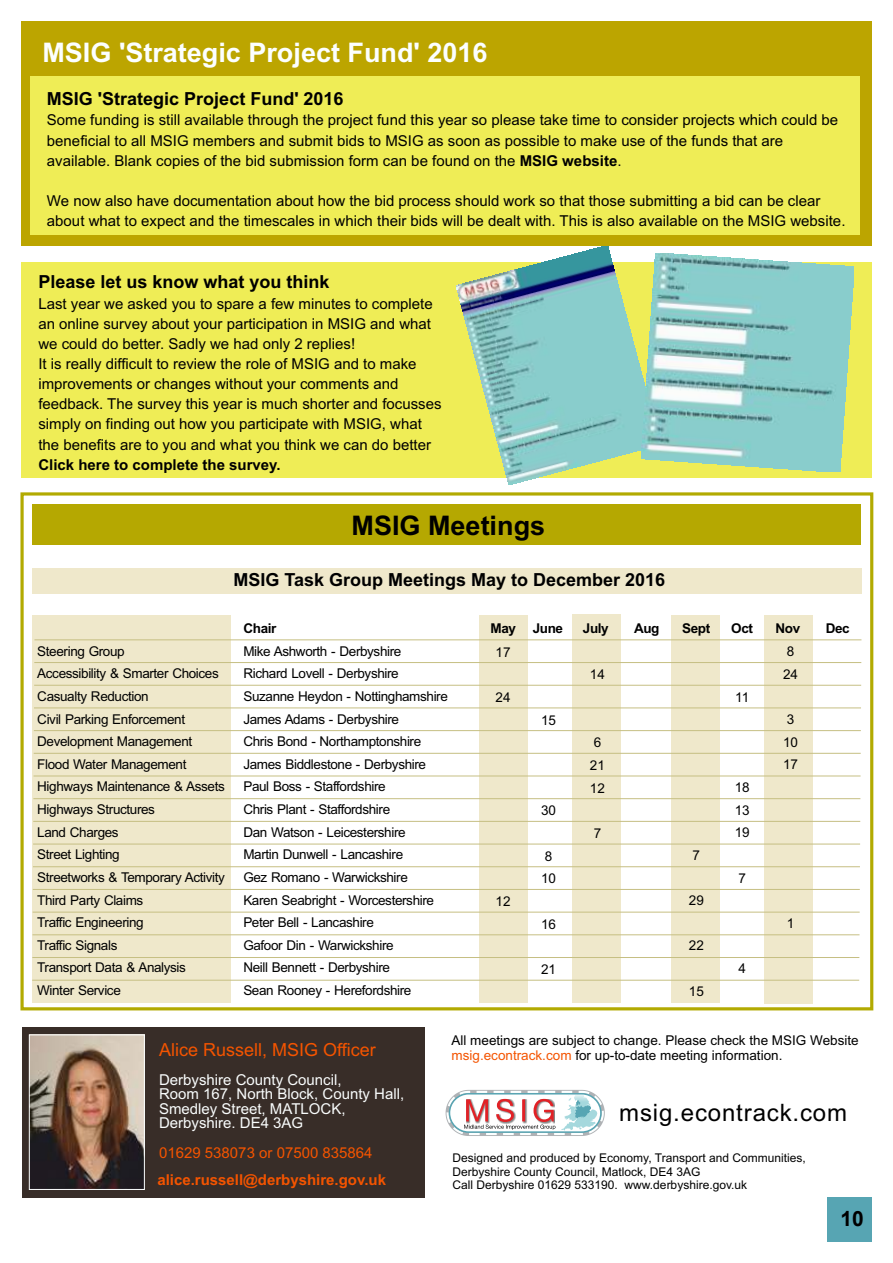
<style>
.page{position:relative;width:893px;height:1263px;background:#fff}
.page>*{position:absolute;margin:0;border:0;box-sizing:border-box;transform-origin:0 0}
.t1{font:700 27px "Arial";color:#fcffff}
.t2{font:700 27px "Arial";color:#000}
.t3{font:24px "Arial";letter-spacing:.035em;color:#000}
.t4{font:700 21px "Arial";color:#000}
.t5{font:700 18px "Arial";color:#000}
.t6{font:18px "Arial";color:#f45400}
.t7{font:15px/20.1px "Arial";color:#000}
.t8{font:15px/14.4px "Arial";color:#f9fcfc}
.t9{font:700 15px "Arial";color:#f45400}
.t10{font:700 15px "Arial";color:#000}
.t11{font:15px "Arial";color:#f45400}
.t12{font:13.5px/22.6px "Arial";letter-spacing:-.03em;color:#000}
.t13{font:13.5px/15.1px "Arial";color:#000}
.t14{font:700 13.5px "Arial";letter-spacing:-.03em;color:#000}
.t15{font:12px/13.4px "Arial";color:#000}
.s1{font-weight:700}
.s2{color:#f45400}
</style>
<div class="page">
<div style="left:32px;top:615px;width:198px;height:388px;background:#efe8cb"></div>
<div style="left:828px;top:1197px;width:44px;height:44px;background:#57a5b3"></div>
<div style="left:22px;top:1027px;width:402px;height:170px;background:#382d28"></div>
<div style="left:32px;top:568px;width:829px;height:25px;background:#efe8cb"></div>
<div style="left:20px;top:492px;width:853px;height:518px;border:3px solid #b2aa01"></div>
<div style="left:22px;top:21px;width:850px;height:225px;background:#bca500"></div>
<div style="left:32px;top:504px;width:828px;height:41px;background:#b5a801"></div>
<svg style="left:445px;top:1090px;width:160px;height:46px"></svg>
<div style="left:449px;top:1093px;width:153px;height:40px;border:2px solid #57a5b3;border-radius:19px"></div>
<div style="left:31px;top:77px;width:829px;height:158px;background:#efed56"></div>
<div style="left:672px;top:615px;width:48px;height:387px;background:#efe8cb"></div>
<div style="left:572px;top:615px;width:48px;height:388px;background:#efe8cb"></div>
<div style="left:765px;top:615px;width:48px;height:389px;background:#efe8cb"></div>
<div style="left:479px;top:615px;width:48px;height:388px;background:#efe8cb"></div>
<div style="left:21px;top:262px;width:851px;height:216px;background:#efed56"></div>
<img style="left:457px;top:246px;width:184px;height:238px">
<img style="left:641px;top:253px;width:213px;height:219px">
<img style="left:31px;top:1036px;width:112px;height:152px">
<div style="left:29px;top:1034px;width:116px;height:156px;border:1px solid #fcffff"></div>
<hr style="left:34px;top:639px;width:827px;height:1px;background:#c6bf83">
<svg style="left:34px;top:662px;width:828px;height:1px"></svg>
<svg style="left:34px;top:684px;width:828px;height:2px;background:#ded9b4"></svg>
<svg style="left:34px;top:707px;width:827px;height:2px;background:#ded9b3"></svg>
<svg style="left:34px;top:730px;width:827px;height:1px"></svg>
<svg style="left:33px;top:752px;width:828px;height:2px"></svg>
<svg style="left:33px;top:775px;width:828px;height:2px;background:#ded9b4"></svg>
<svg style="left:33px;top:798px;width:828px;height:1px"></svg>
<svg style="left:33px;top:820px;width:828px;height:2px"></svg>
<svg style="left:33px;top:843px;width:827px;height:2px;background:#ddd8b3"></svg>
<svg style="left:33px;top:866px;width:827px;height:1px"></svg>
<svg style="left:32px;top:888px;width:828px;height:2px"></svg>
<svg style="left:32px;top:911px;width:828px;height:2px;background:#ded9b3"></svg>
<svg style="left:32px;top:934px;width:828px;height:2px;background:#ded9b3"></svg>
<svg style="left:32px;top:957px;width:828px;height:1px"></svg>
<hr style="left:32px;top:980px;width:827px;height:1px;background:#c6bf83">
<h1 class="t1" style="left:42px;top:42px;width:446px">MSIG 'Strategic Project Fund' 2016</h1>
<p class="t5" style="left:47px;top:91px;width:298px">MSIG 'Strategic Project Fund' 2016</p>
<p class="t7" style="left:47px;top:112px;width:793px">Some funding is still available through the project fund this year so please take time to consider projects which could be beneficial to all MSIG members and submit bids to MSIG as soon as possible to make use of the funds that are available. Blank copies of the bid submission form can be found on the <span class="s1">MSIG website</span>.</p>
<p class="t7" style="left:47px;top:192px;width:800px">We now also have documentation about how the bid process should work so that those submitting a bid can be clear about what to expect and the timescales in which their bids will be dealt with. This is also available on the MSIG website.</p>
<p class="t5" style="left:38px;top:275px;width:293px">Please let us know what you think</p>
<p class="t7" style="left:38px;top:295px;width:405px">Last year we asked you to spare a few minutes to complete an online survey about your participation in MSIG and what we could do better. Sadly we had only 2 replies!<br>It is really difficult to review the role of MSIG and to make improvements or changes without your comments and feedback. The survey this year is much shorter and focusses simply on finding out how you participate with MSIG, what the benefits are to you and what you think we can do better</p>
<p class="t10" style="left:38px;top:459px;width:244px">Click here to complete the survey.</p>
<h1 class="t2" style="left:352px;top:516px;width:195px">MSIG Meetings</h1>
<p class="t5" style="left:233px;top:573px;width:433px">MSIG Task Group Meetings May to December 2016</p>
<p class="t14" style="left:243px;top:623px;width:35px">Chair</p>
<p class="t14" style="left:490px;top:623px;width:74px">May June</p>
<p class="t14" style="left:583px;top:623px;width:27px">July</p>
<p class="t14" style="left:634px;top:623px;width:27px">Aug</p>
<p class="t14" style="left:682px;top:623px;width:30px">Sept</p>
<p class="t14" style="left:731px;top:623px;width:23px">Oct</p>
<p class="t14" style="left:775px;top:623px;width:26px">Nov</p>
<p class="t14" style="left:826px;top:623px;width:26px">Dec</p>
<p class="t12" style="left:37px;top:641px;width:89px">Steering Group</p>
<p class="t12" style="left:243px;top:641px;width:159px">Mike Ashworth - Derbyshire</p>
<p class="t12" style="left:37px;top:663px;width:183px">Accessibility &amp; Smarter Choices</p>
<p class="t12" style="left:243px;top:663px;width:157px">Richard Lovell - Derbyshire</p>
<p class="t12" style="left:37px;top:686px;width:113px">Casualty Reduction</p>
<p class="t12" style="left:243px;top:686px;width:206px">Suzanne Heydon - Nottinghamshire</p>
<p class="t12" style="left:37px;top:709px;width:149px">Civil Parking Enforcement</p>
<p class="t12" style="left:243px;top:709px;width:157px">James Adams - Derbyshire</p>
<p class="t12" style="left:37px;top:731px;width:156px">Development Management</p>
<p class="t12" style="left:243px;top:731px;width:179px">Chris Bond - Northamptonshire</p>
<p class="t12" style="left:37px;top:754px;width:151px">Flood Water Management</p>
<p class="t12" style="left:243px;top:754px;width:184px">James Biddlestone - Derbyshire</p>
<p class="t12" style="left:37px;top:777px;width:189px">Highways Maintenance &amp; Assets</p>
<p class="t12" style="left:243px;top:777px;width:144px">Paul Boss - Staffordshire</p>
<p class="t12" style="left:37px;top:799px;width:119px">Highways Structures</p>
<p class="t12" style="left:243px;top:799px;width:148px">Chris Plant - Staffordshire</p>
<p class="t12" style="left:37px;top:822px;width:83px">Land Charges</p>
<p class="t12" style="left:243px;top:822px;width:164px">Dan Watson - Leicestershire</p>
<p class="t12" style="left:37px;top:844px;width:84px">Street Lighting</p>
<p class="t12" style="left:243px;top:844px;width:161px">Martin Dunwell - Lancashire</p>
<p class="t12" style="left:37px;top:867px;width:189px">Streetworks &amp; Temporary Activity</p>
<p class="t12" style="left:243px;top:867px;width:166px">Gez Romano - Warwickshire</p>
<p class="t12" style="left:37px;top:890px;width:108px">Third Party Claims</p>
<p class="t12" style="left:243px;top:890px;width:192px">Karen Seabright - Worcestershire</p>
<p class="t12" style="left:37px;top:912px;width:108px">Traffic Engineering</p>
<p class="t12" style="left:243px;top:912px;width:132px">Peter Bell - Lancashire</p>
<p class="t12" style="left:37px;top:935px;width:82px">Traffic Signals</p>
<p class="t12" style="left:243px;top:935px;width:152px">Gafoor Din - Warwickshire</p>
<p class="t12" style="left:37px;top:957px;width:150px">Transport Data &amp; Analysis</p>
<p class="t12" style="left:243px;top:957px;width:148px">Neill Bennett - Derbyshire</p>
<p class="t12" style="left:37px;top:980px;width:85px">Winter Service</p>
<p class="t12" style="left:243px;top:980px;width:170px">Sean Rooney - Herefordshire</p>
<p class="t12" style="left:496px;top:642px;width:17px">17</p>
<p class="t12" style="left:496px;top:687px;width:17px">24</p>
<p class="t12" style="left:541px;top:710px;width:17px">15</p>
<p class="t12" style="left:496px;top:891px;width:17px">12</p>
<p class="t12" style="left:541px;top:801px;width:17px">30</p>
<p class="t12" style="left:541px;top:846px;width:17px">8<br>10</p>
<p class="t12" style="left:541px;top:914px;width:17px">16</p>
<p class="t12" style="left:541px;top:959px;width:17px">21</p>
<p class="t12" style="left:590px;top:665px;width:17px">14</p>
<p class="t12" style="left:590px;top:732px;width:17px">6<br>21<br>12</p>
<p class="t12" style="left:594px;top:823px;width:9px">7</p>
<p class="t12" style="left:693px;top:845px;width:9px">7</p>
<p class="t12" style="left:689px;top:890px;width:17px">29</p>
<p class="t12" style="left:689px;top:936px;width:17px">22</p>
<p class="t12" style="left:689px;top:981px;width:17px">15</p>
<p class="t12" style="left:735px;top:687px;width:16px">11</p>
<p class="t12" style="left:735px;top:777px;width:17px;text-align:justify">18<br>13<br>19</p>
<p class="t12" style="left:738px;top:868px;width:9px">7</p>
<p class="t12" style="left:738px;top:958px;width:9px">4</p>
<p class="t12" style="left:783px;top:641px;width:17px">8<br>24</p>
<p class="t12" style="left:783px;top:709px;width:17px">3<br>10<br>17</p>
<p class="t12" style="left:787px;top:913px;width:9px">1</p>
<p class="t6" style="left:159px;top:1042px;width:218px">Alice Russell, MSIG Officer</p>
<p class="t8" style="left:159px;top:1074px;width:247px">Derbyshire County Council,<br>Room 167, North Block, County Hall,<br>Smedley Street, MATLOCK,<br>Derbyshire. DE4 3AG</p>
<p class="t11" style="left:159px;top:1147px;width:215px">01629 538073 or 07500 835864</p>
<p class="t9" style="left:157px;top:1174px;width:230px">alice.russell@derbyshire.gov.uk</p>
<p class="t13" style="left:451px;top:1034px;width:409px">All meetings are subject to change. Please check the MSIG Website <span class="s2">msig.econtrack.com</span> for up-to-date meeting information.</p>
<h2 class="t3" style="left:619px;top:1103px;width:229px">msig.econtrack.com</h2>
<p class="t15" style="left:452px;top:1152px;width:355px">Designed and produced by Economy, Transport and Communities,<br>Derbyshire County Council, Matlock, DE4 3AG<br>Call Derbyshire 01629 533190. www.derbyshire.gov.uk</p>
<h3 class="t4" style="left:840px;top:1204px;width:25px">10</h3>
</div>
